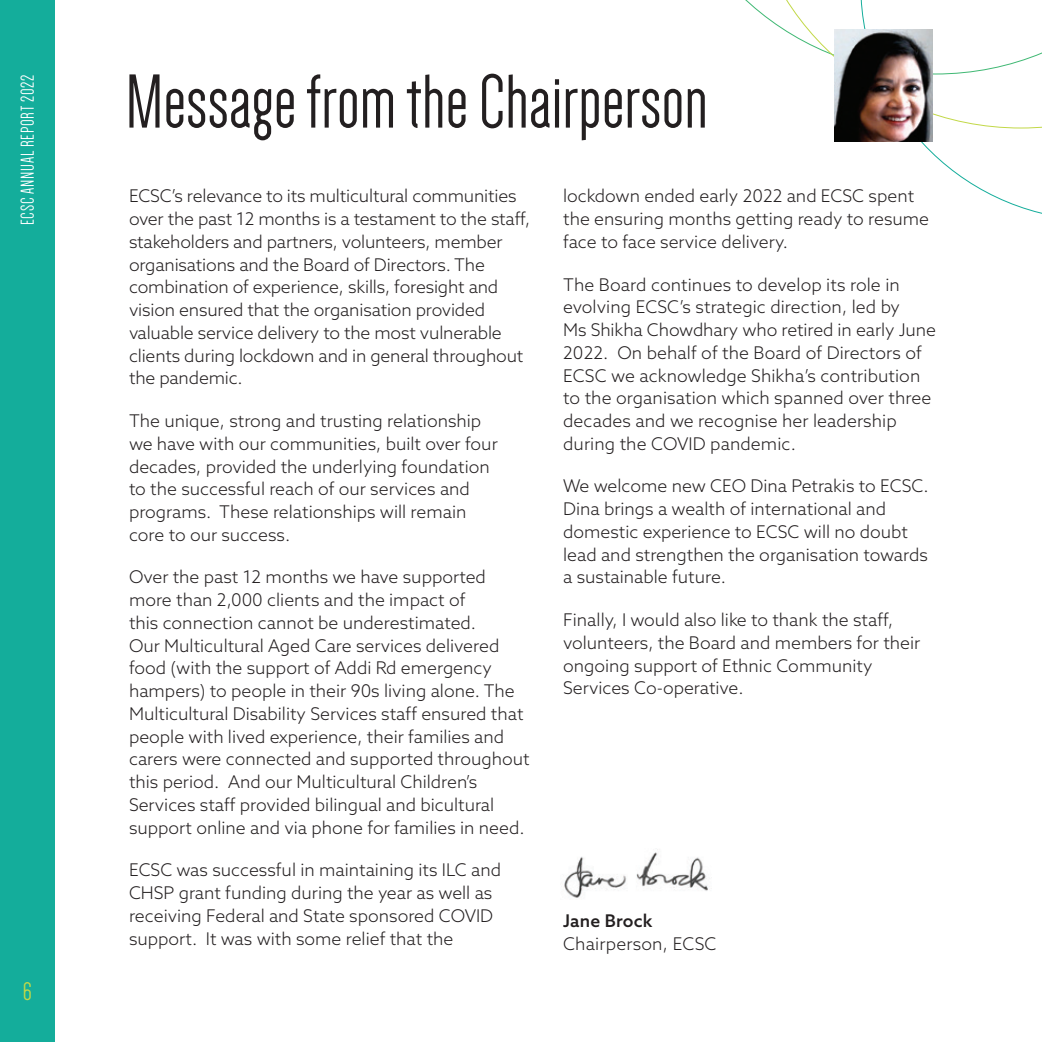
<style>
.page{position:relative;width:1042px;height:1042px;background:#fff}
.page>*{position:absolute;margin:0;border:0;box-sizing:border-box;transform-origin:0 0}
.heading_1{font:78.75px "Dense";color:#231f20}
.t1{font:26.25px "Dense";color:#c2d847}
.t2{font:19.25px "Dense";letter-spacing:.04em;color:#fff}
.t3{font:300 17.5px/22.8px "Azo Sans";color:#231f20}
.t4{font:500 17.5px "Azo Sans";letter-spacing:.01em;color:#231f20}
</style>
<div class="page">
<div style="left:0;top:0;width:55px;height:1042px;background:#14ad9b"></div>
<svg style="left:745px;top:0;width:297px;height:214px"></svg>
<img style="left:834px;top:30px;width:99px;height:112px">
<img style="left:564px;top:849px;width:144px;height:49px">
<p class="t2" style="left:18px;top:225px;width:152px;rotate:-90deg">ECSC ANNUAL REPORT 2022</p>
<h2 class="t1" style="left:23px;top:978px;width:11px">6</h2>
<p class="heading_1" style="left:125px;top:63px;width:584px">Message from the Chairperson</p>
<p class="t3" style="left:129px;top:185px;width:403px">ECSC’s relevance to its multicultural communities over the past 12 months is a testament to the staff, stakeholders and partners, volunteers, member organisations and the Board of Directors. The combination of experience, skills, foresight and vision ensured that the organisation provided valuable service delivery to the most vulnerable clients during lockdown and in general throughout the pandemic.</p>
<p class="t3" style="left:129px;top:409px;width:370px">The unique, strong and trusting relationship we have with our communities, built over four decades, provided the underlying foundation to the successful reach of our services and programs. These relationships will remain core to our success.</p>
<p class="t3" style="left:129px;top:565px;width:402px">Over the past 12 months we have supported more than 2,000 clients and the impact of<br>this connection cannot be underestimated.<br>Our Multicultural Aged Care services delivered food (with the support of Addi Rd emergency hampers) to people in their 90s living alone. The Multicultural Disability Services staff ensured that people with lived experience, their families and carers were connected and supported throughout this period. And our Multicultural Children’s Services staff provided bilingual and bicultural support online and via phone for families in need.</p>
<p class="t3" style="left:129px;top:858px;width:374px">ECSC was successful in maintaining its ILC and CHSP grant funding during the year as well as receiving Federal and State sponsored COVID support. It was with some relief that the</p>
<p class="t3" style="left:563px;top:185px;width:367px">lockdown ended early 2022 and ECSC spent the ensuring months getting ready to resume face to face service delivery.</p>
<p class="t3" style="left:563px;top:273px;width:374px">The Board continues to develop its role in evolving ECSC’s strategic direction, led by<br>Ms Shikha Chowdhary who retired in early June 2022. On behalf of the Board of Directors of ECSC we acknowledge Shikha’s contribution to the organisation which spanned over three decades and we recognise her leadership during the COVID pandemic.</p>
<p class="t3" style="left:563px;top:474px;width:367px">We welcome new CEO Dina Petrakis to ECSC.<br>Dina brings a wealth of international and domestic experience to ECSC will no doubt lead and strengthen the organisation towards a sustainable future.</p>
<p class="t3" style="left:563px;top:608px;width:359px">Finally, I would also like to thank the staff, volunteers, the Board and members for their ongoing support of Ethnic Community Services Co-operative.</p>
<p class="t4" style="left:563px;top:909px;width:91px">Jane Brock</p>
<p class="t3" style="left:563px;top:931px;width:155px">Chairperson, ECSC</p>
</div>
